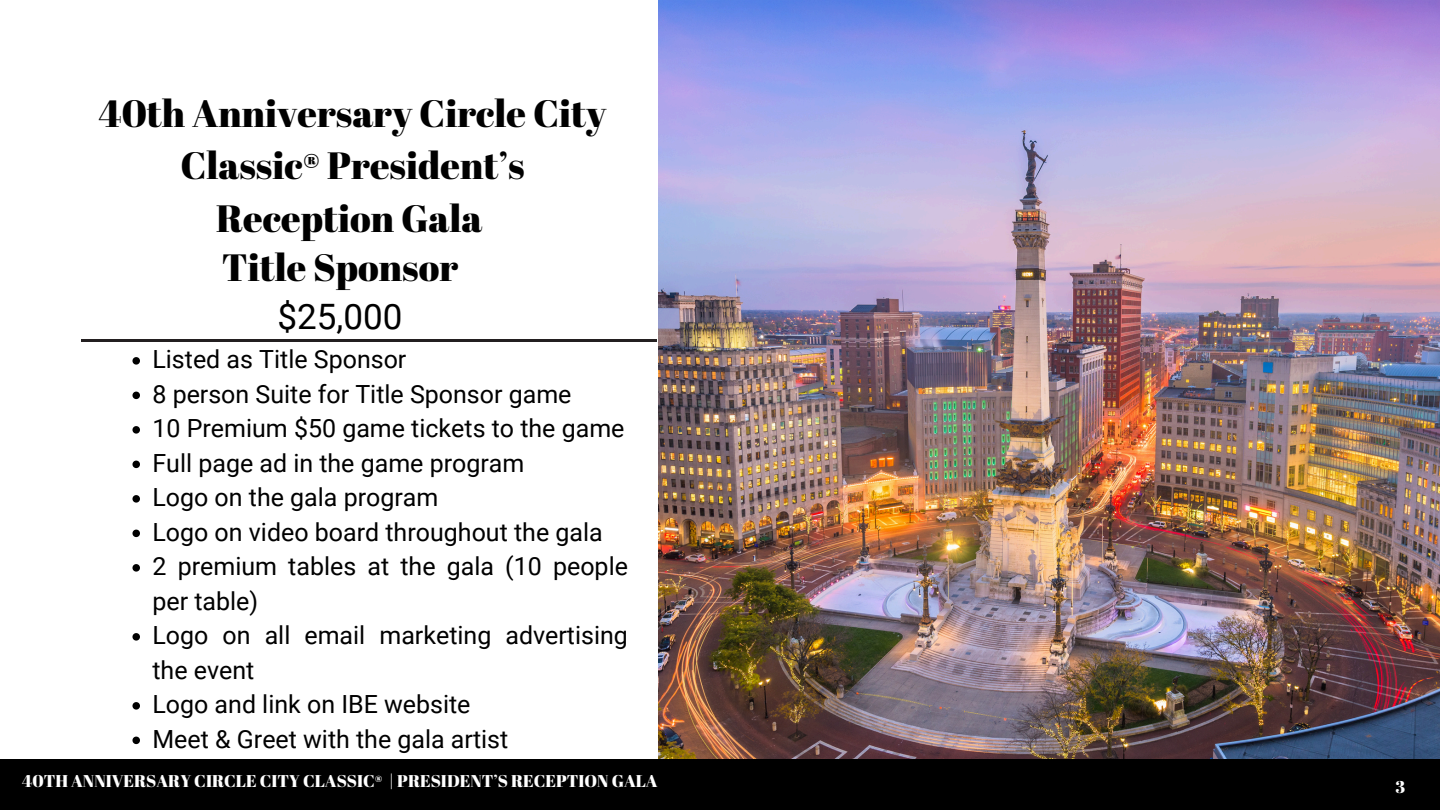
<style>
.page{position:relative;width:1440px;height:810px;background:#fff}
.page>*{position:absolute;margin:0;border:0;box-sizing:border-box;transform-origin:0 0}
.t1{font:38px/52.5px "Abril Fatface";color:#000;text-align:center}
.t2{font:35px "Roboto";color:#000}
.t3{font:25px/34.5px "Roboto";color:#000}
.t4{font:17px "Abril Fatface";color:#fff}
</style>
<div class="page">
<img style="left:659px;top:0;width:781px;height:760px">
<hr style="left:81px;top:339px;width:576px;height:3px;background:#231f20">
<div style="left:0;top:760px;width:1440px;height:50px;background:#000"></div>
<svg style="left:132px;top:357px;width:8px;height:8px"></svg>
<svg style="left:132px;top:392px;width:8px;height:7px"></svg>
<svg style="left:132px;top:426px;width:8px;height:8px"></svg>
<svg style="left:132px;top:461px;width:8px;height:7px"></svg>
<svg style="left:132px;top:495px;width:8px;height:8px"></svg>
<svg style="left:132px;top:530px;width:8px;height:7px"></svg>
<svg style="left:132px;top:564px;width:8px;height:8px"></svg>
<svg style="left:132px;top:633px;width:8px;height:8px"></svg>
<svg style="left:132px;top:702px;width:8px;height:8px"></svg>
<svg style="left:132px;top:737px;width:8px;height:7px"></svg>
<p class="t1" style="left:99px;top:86px;width:509px">40th Anniversary Circle City<br>Classic® President’s<br>Reception Gala</p>
<p class="t1" style="left:222px;top:240px;width:238px">Title Sponsor</p>
<p class="t2" style="left:278px;top:297px;width:126px">$25,000</p>
<h1 class="t3" style="left:152px;top:343px;width:255px">Listed as Title Sponsor</h1>
<h1 class="t3" style="left:152px;top:377px;width:421px">8 person Suite for Title Sponsor game</h1>
<p class="t3" style="left:152px;top:412px;width:474px">10 Premium $50 game tickets to the game</p>
<p class="t3" style="left:152px;top:446px;width:373px">Full page ad in the game program</p>
<p class="t3" style="left:152px;top:481px;width:287px">Logo on the gala program</p>
<p class="t3" style="left:152px;top:515px;width:452px">Logo on video board throughout the gala</p>
<p class="t3" style="left:152px;top:550px;width:477px">2 premium tables at the gala (10 people per table)</p>
<p class="t3" style="left:152px;top:619px;width:477px">Logo on all email marketing advertising the event</p>
<p class="t3" style="left:152px;top:688px;width:320px">Logo and link on IBE website</p>
<p class="t3" style="left:152px;top:722px;width:357px">Meet &amp; Greet with the gala artist</p>
<h1 class="t4" style="left:22px;top:769px;width:637px">40TH ANNIVERSARY CIRCLE CITY CLASSIC® | PRESIDENT’S RECEPTION GALA</h1>
<p class="t4" style="left:1396px;top:775px;width:11px">3</p>
</div>
